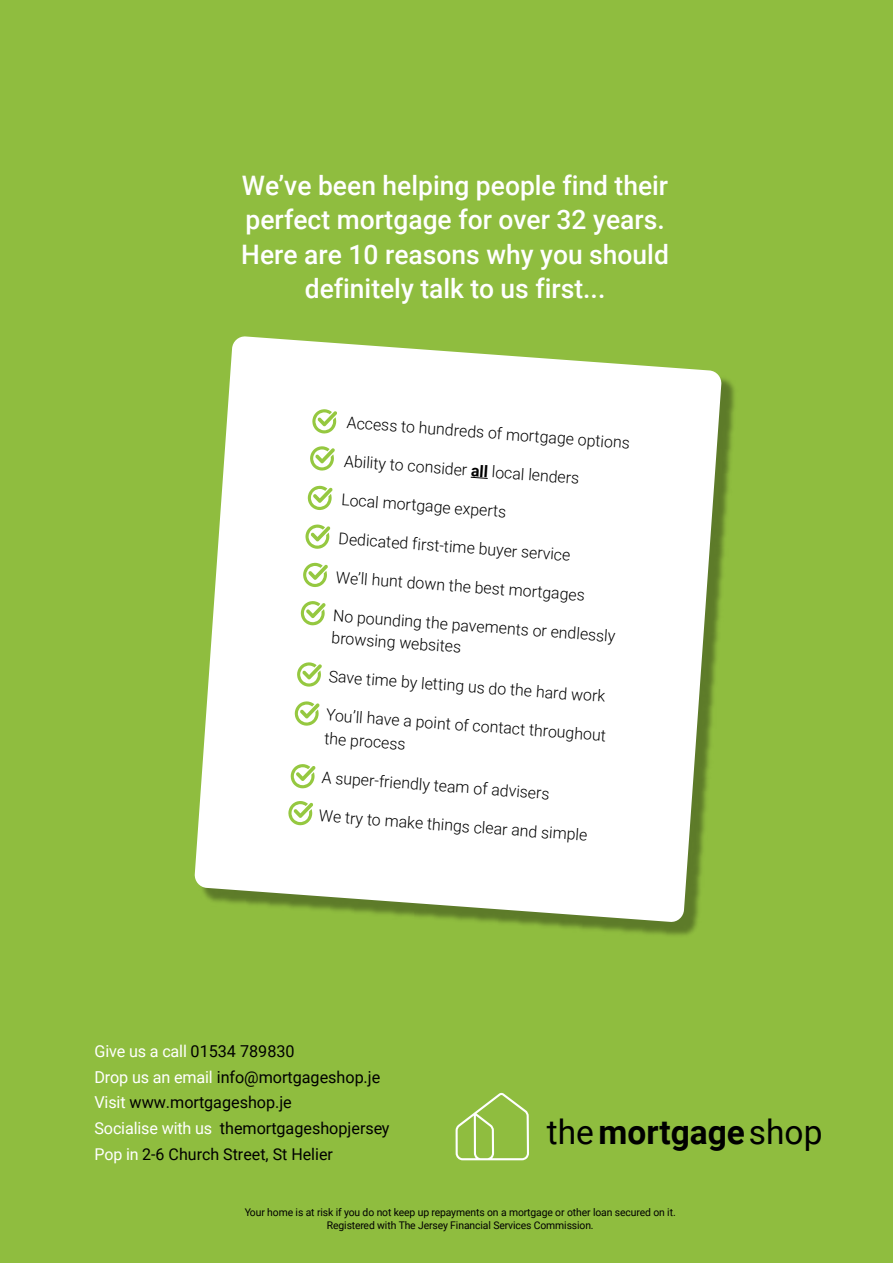
<style>
.page{position:relative;width:893px;height:1263px;background:#8fbd3f}
.page>*{position:absolute;margin:0;border:0;box-sizing:border-box;transform-origin:0 0}
.t1{font:700 34.05px "Roboto";color:#000}
.t2{font:500 26.85px/34.5px "Roboto";color:#fff;text-align:center}
.t3{font:16.5px/26px "Roboto";color:#000}
.t4{font:300 16.2px/21.8px "Roboto";color:#000}
.t5{font:16.2px "Roboto";color:#000}
.t6{font:10.5px/12.6px "Roboto";letter-spacing:-.01em;color:#000;text-align:center}
.s1{font-weight:700}
.s2{color:#fff}
.s3{font-weight:400}
</style>
<div class="page">
<svg style="left:456px;top:1092px;width:73px;height:68px"></svg>
<img style="left:498px;top:378px;width:237px;height:558px">
<svg style="left:194px;top:336px;width:528px;height:586px;background:#eef4e5"></svg>
<svg style="left:470px;top:476px;width:18px;height:3px"></svg>
<svg style="left:312px;top:409px;width:25px;height:25px"></svg>
<svg style="left:310px;top:446px;width:25px;height:25px"></svg>
<svg style="left:308px;top:486px;width:25px;height:24px"></svg>
<svg style="left:305px;top:524px;width:25px;height:25px"></svg>
<svg style="left:303px;top:563px;width:25px;height:24px"></svg>
<svg style="left:301px;top:601px;width:25px;height:24px"></svg>
<svg style="left:297px;top:662px;width:25px;height:25px"></svg>
<svg style="left:295px;top:701px;width:25px;height:25px"></svg>
<svg style="left:291px;top:764px;width:25px;height:24px"></svg>
<svg style="left:288px;top:801px;width:25px;height:24px"></svg>
<h2 class="t2" style="left:241px;top:167px;width:429px">We’ve been helping people find their perfect mortgage for over 32 years.<br>Here are 10 reasons why you should definitely talk to us first...</h2>
<p class="t4" style="left:348px;top:411px;width:285px;rotate:4deg">Access to hundreds of mortgage options</p>
<p class="t4" style="left:345px;top:450px;width:237px;rotate:4deg">Ability to consider <span class="s1">all</span> local lenders</p>
<p class="t4" style="left:342px;top:488px;width:167px;rotate:4deg">Local mortgage experts</p>
<p class="t4" style="left:339px;top:527px;width:234px;rotate:4deg">Dedicated first-time buyer service</p>
<p class="t4" style="left:337px;top:566px;width:251px;rotate:4deg">We’ll hunt down the best mortgages</p>
<p class="t4" style="left:334px;top:604px;width:284px;rotate:4deg">No pounding the pavements or endlessly browsing websites</p>
<p class="t4" style="left:330px;top:665px;width:278px;rotate:4deg">Save time by letting us do the hard work</p>
<p class="t4" style="left:327px;top:703px;width:282px;line-height:23.1px;rotate:4deg">You’ll have a point of contact throughout the process</p>
<p class="t4" style="left:323px;top:766px;width:230px;rotate:4deg">A super-friendly team of advisers</p>
<p class="t4" style="left:320px;top:804px;width:271px;rotate:4deg">We try to make things clear and simple</p>
<p class="t3" style="left:95px;top:1037px;width:297px"><span class="s2">Give us a call</span> 01534 789830<br><span class="s2">Drop us an email</span> info@mortgageshop.je <span class="s2">Visit</span> www.mortgageshop.je<br><span class="s2">Socialise with us</span> themortgageshopjersey</p>
<p class="t5" style="left:95px;top:1143px;width:240px"><span class="s2">Pop in</span> 2-6 Church Street, St Helier</p>
<h1 class="t1" style="left:547px;top:1108px;width:277px"><span class="s3">the</span>mortgage<span class="s3">shop</span></h1>
<p class="t6" style="left:245px;top:1206px;width:432px">Your home is at risk if you do not keep up repayments on a mortgage or other loan secured on it.<br>Registered with The Jersey Financial Services Commission.</p>
</div>
